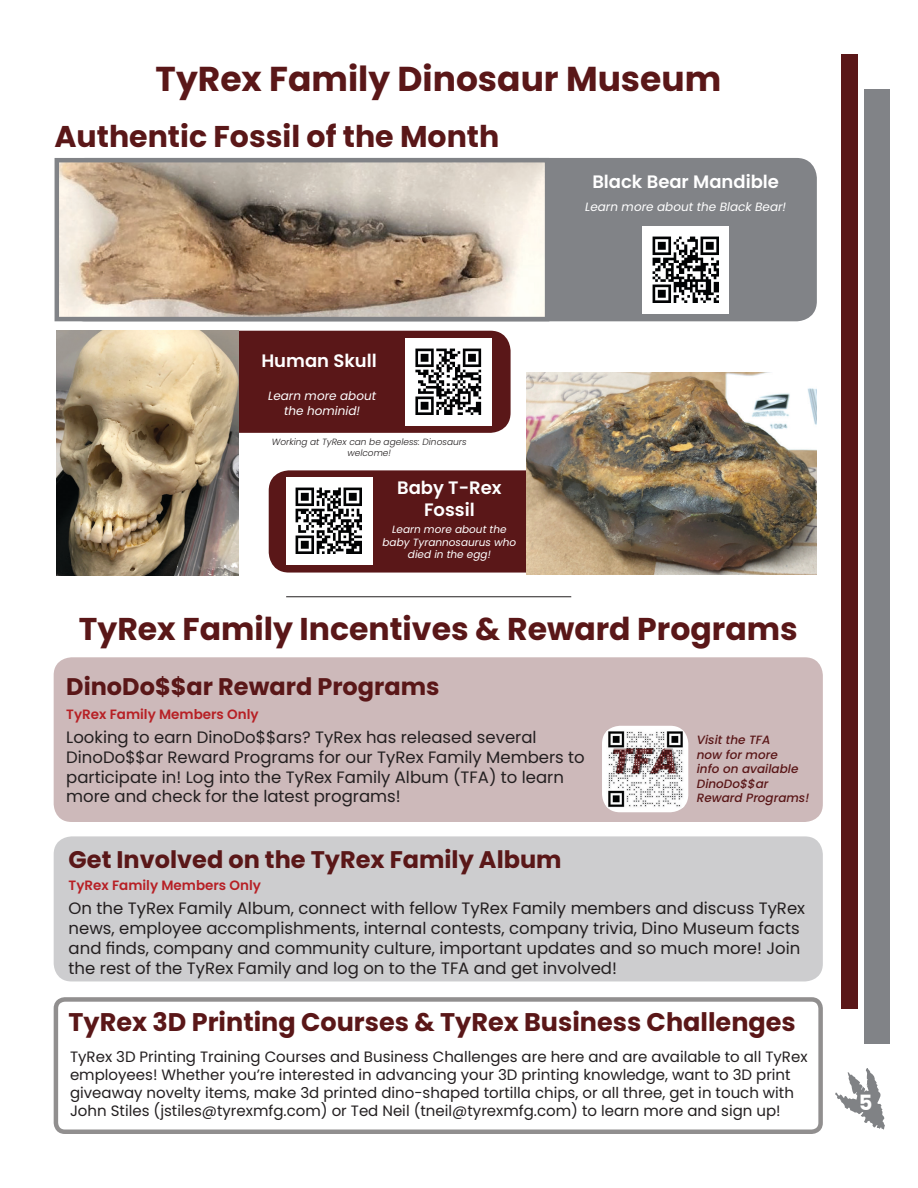
<style>
.page{position:relative;width:918px;height:1188px;background:#fff}
.page>*{position:absolute;margin:0;border:0;box-sizing:border-box;transform-origin:0 0}
.t1{font:700 34.5px "Poppins";color:#5a1718}
.t2{font:700 31.5px "Poppins";color:#5a1718}
.t3{font:700 30px "Poppins";color:#5a1718}
.t4{font:700 25.5px "Poppins";color:#5a1718}
.t5{font:700 24px "Poppins";color:#5a1718}
.t6{font:700 21px "Poppins";color:#fff}
.t7{font:600 18px/21.6px "Poppins";color:#fff;text-align:center}
.t8{font:16.5px/19.8px "Poppins";color:#231f20}
.t9{font:15px/18px "Poppins";color:#231f20}
.t10{font:600 13.5px "Poppins";color:#b72025}
.t11{font:italic 500 12px/14.4px "Poppins";color:#5a1718}
.t12{font:italic 12px/14.4px "Poppins";color:#fff;text-align:center}
.t13{font:italic 10.5px/12.6px "Poppins";color:#fff;text-align:center}
.t14{font:italic 300 9px/10.8px "Poppins";color:#231f20;text-align:center}
</style>
<div class="page">
<div style="left:864px;top:90px;width:26px;height:954px;background:#818387"></div>
<div style="left:842px;top:54px;width:16px;height:954px;background:#5a1718"></div>
<svg style="left:835px;top:1068px;width:50px;height:61px"></svg>
<div style="left:67px;top:160px;width:748px;height:159px;background:#818387;border-radius:18px"></div>
<div style="left:65px;top:158px;width:752px;height:163px;border:4px solid #818387;border-radius:18px"></div>
<div style="left:195px;top:333px;width:313px;height:98px;background:#5a1718;border-radius:18px"></div>
<div style="left:193px;top:331px;width:318px;height:102px;border:4px solid #5a1718;border-radius:18px"></div>
<div style="left:271px;top:473px;width:312px;height:97px;background:#5a1718;border-radius:18px"></div>
<div style="left:269px;top:470px;width:316px;height:103px;border:4px solid #5a1718;border-radius:18px"></div>
<hr style="left:286px;top:596px;width:285px;height:1px;background:#231f20">
<img style="left:56px;top:330px;width:182px;height:246px">
<img style="left:526px;top:373px;width:291px;height:201px">
<img style="left:60px;top:163px;width:484px;height:153px">
<div style="left:55px;top:158px;width:494px;height:163px;border:4px solid #818387"></div>
<img style="left:286px;top:478px;width:86px;height:86px">
<img style="left:405px;top:339px;width:87px;height:86px">
<img style="left:642px;top:227px;width:87px;height:86px">
<div style="left:54px;top:836px;width:769px;height:145px;background:#cdcdcf;border-radius:18px"></div>
<div style="left:54px;top:657px;width:769px;height:165px;background:#cdb9ba;border-radius:18px"></div>
<div style="left:602px;top:726px;width:86px;height:86px;background:#fff;border-radius:18px"></div>
<img style="left:606px;top:730px;width:78px;height:78px">
<div style="left:54px;top:997px;width:769px;height:137px;border:4px solid #231f20;border-radius:9px"></div>
<p class="t1" style="left:156px;top:59px;width:567px">TyRex Family Dinosaur Museum</p>
<p class="t3" style="left:55px;top:119px;width:446px">Authentic Fossil of the Month</p>
<p class="t7" style="left:592px;top:171px;width:188px">Black Bear Mandible</p>
<p class="t12" style="left:585px;top:200px;width:203px">Learn more about the Black Bear!</p>
<p class="t7" style="left:261px;top:350px;width:117px">Human Skull</p>
<p class="t12" style="left:268px;top:389px;width:109px">Learn more about the hominid!</p>
<p class="t14" style="left:272px;top:436px;width:196px">Working at TyRex can be ageless: Dinosaurs welcome!</p>
<p class="t7" style="left:397px;top:477px;width:106px">Baby T-Rex<br>Fossil</p>
<p class="t13" style="left:383px;top:523px;width:135px">Learn more about the baby Tyrannosaurus who died in the egg!</p>
<p class="t2" style="left:79px;top:610px;width:720px">TyRex Family Incentives &amp; Reward Programs</p>
<p class="t5" style="left:66px;top:672px;width:375px">DinoDo$$ar Reward Programs</p>
<p class="t8" style="left:66px;top:727px;width:520px">Looking to earn DinoDo$$ars? TyRex has released several DinoDo$$ar Reward Programs for our TyRex Family Members to participate in! Log into the TyRex Family Album (TFA) to learn more and check for the latest programs!</p>
<p class="t11" style="left:697px;top:733px;width:114px">Visit the TFA<br>now for more<br>info on available<br>DinoDo$$ar<br>Reward Programs!</p>
<p class="t10" style="left:66px;top:707px;width:194px">TyRex Family Members Only</p>
<p class="t5" style="left:69px;top:846px;width:494px">Get Involved on the TyRex Family Album</p>
<p class="t8" style="left:69px;top:899px;width:738px">On the TyRex Family Album, connect with fellow TyRex Family members and discuss TyRex news, employee accomplishments, internal contests, company trivia, Dino Museum facts and finds, company and community culture, important updates and so much more! Join the rest of the TyRex Family and log on to the TFA and get involved!</p>
<p class="t10" style="left:69px;top:877px;width:194px">TyRex Family Members Only</p>
<p class="t4" style="left:69px;top:1008px;width:729px">TyRex 3D Printing Courses &amp; TyRex Business Challenges</p>
<p class="t9" style="left:70px;top:1048px;width:739px">TyRex 3D Printing Training Courses and Business Challenges are here and are available to all TyRex employees! Whether you’re interested in advancing your 3D printing knowledge, want to 3D print giveaway novelty items, make 3d printed dino-shaped tortilla chips, or all three, get in touch with John Stiles (jstiles@tyrexmfg.com) or Ted Neil (tneil@tyrexmfg.com) to learn more and sign up!</p>
<p class="t6" style="left:859px;top:1090px;width:15px">5</p>
</div>
